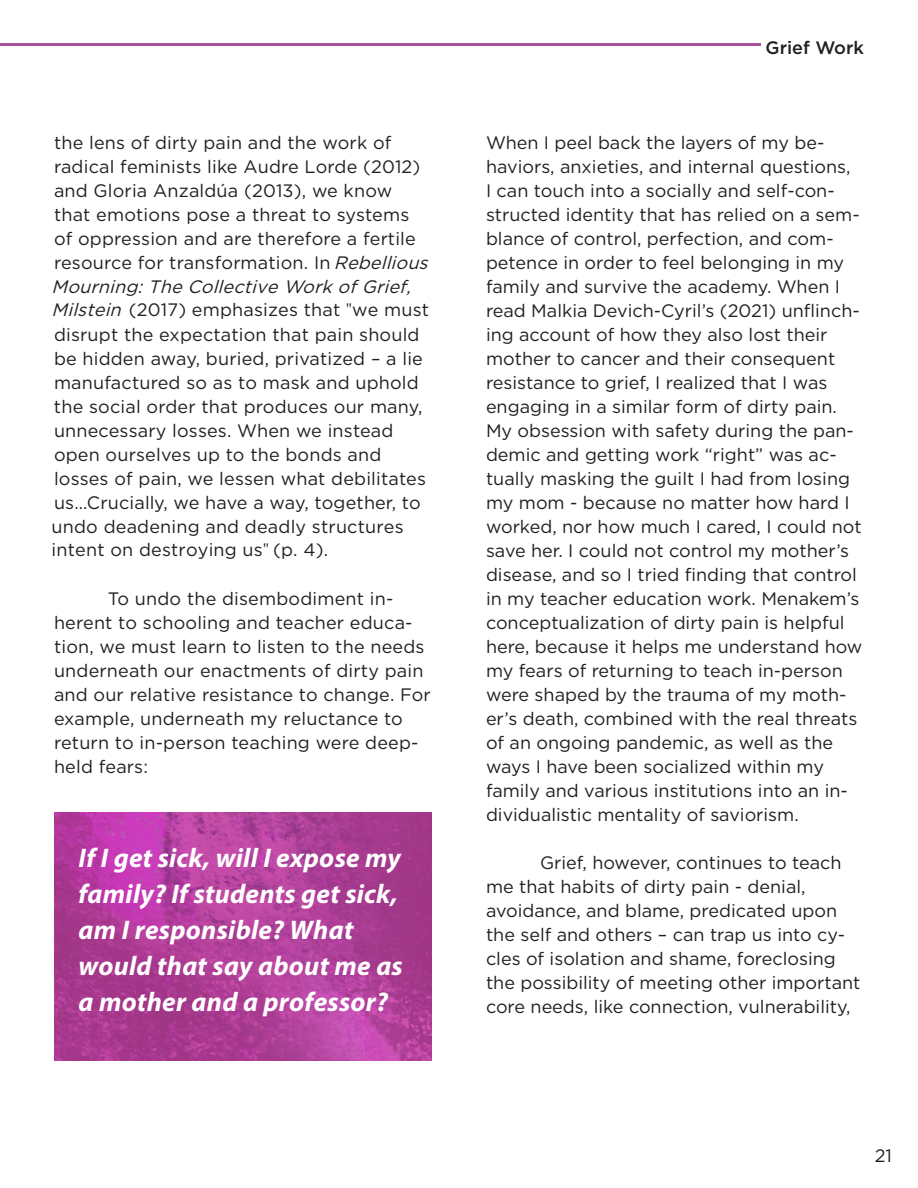
<style>
.page{position:relative;width:918px;height:1188px;background:#fff}
.page>*{position:absolute;margin:0;border:0;box-sizing:border-box;transform-origin:0 0}
.t1{font:italic 700 27px/36px "Myriad Pro";letter-spacing:.01em;color:#fff}
.t2{font:18px/24px "Gotham";color:#231f20}
.t3{font:500 18px "Gotham";color:#231f20}
.s1{font-style:italic}
.s2{font-family:"Minion Pro"}
</style>
<div class="page">
<img style="left:54px;top:812px;width:378px;height:249px">
<hr style="left:0;top:43px;width:760px;height:3px;background:#a7509c">
<p class="t2" style="left:52px;top:131px;width:383px">the lens of dirty pain and the work of radical feminists like Audre Lorde (2012) and Gloria Anzaldúa (2013), we know<br>that emotions pose a threat to systems<br>of oppression and are therefore a fertile resource for transformation. In <span class="s1">Rebellious Mourning:The Collective Work ofGrief, Milstein</span>(2017) emphasizes that <span class="s2">"</span>we must</p>
<p class="t2" style="left:52px;top:323px;width:376px">disrupt the expectation that pain should be hidden away, buried, privatized – a lie manufactured so as to mask and uphold the social order that produces our many, unnecessary losses. When we instead open ourselves up to the bonds and losses of pain, we lessen what debilitates us…Crucially, we have a way, together, to undo deadening and deadly structures intent on destroying us<span class="s2">"</span> (p. 4).</p>
<p class="t2" style="left:54px;top:587px;width:378px;text-indent:54px">To undo the disembodiment in&shy;herent to schooling and teacher educa&shy;tion, we must learn to listen to the needs underneath our enactments of dirty pain and our relative resistance to change. For example, underneath my reluctance to return to in-person teaching were deep&shy;held fears:</p>
<p class="t1" style="left:79px;top:839px;width:326px">If I get sick, will I expose my family? If students get sick, am I responsible? What would that say about me as a mother and a professor?</p>
<p class="t3" style="left:766px;top:36px;width:100px">Grief Work</p>
<p class="t2" style="left:486px;top:131px;width:378px">When I peel back the layers of my be&shy;haviors, anxieties, and internal questions,<br>I can touch into a socially and self-con&shy;structed identity that has relied on a sem&shy;blance of control, perfection, and com&shy;petence in order to feel belonging in my family and survive the academy. When I read Malkia Devich-Cyril’s (2021) unflinch&shy;ing account of how they also lost their mother to cancer and their consequent resistance to grief, I realized that I was engaging in a similar form of dirty pain.<br>My obsession with safety during the pan&shy;demic and getting work “right” was ac&shy;tually masking the guilt I had from losing my mom - because no matter how hard I worked, nor how much I cared, I could not save her. I could not control my mother’s disease, and so I tried finding that control in my teacher education work. Menakem’s conceptualization of dirty pain is helpful here, because it helps me understand how my fears of returning to teach in-person were shaped by the trauma of my moth&shy;er’s death, combined with the real threats of an ongoing pandemic, as well as the ways I have been socialized within my family and various institutions into an in&shy;dividualistic mentality of saviorism.</p>
<p class="t2" style="left:486px;top:851px;width:376px;text-indent:54px">Grief, however, continues to teach me that habits of dirty pain - denial, avoidance, and blame, predicated upon the self and others – can trap us into cy&shy;cles of isolation and shame, foreclosing the possibility of meeting other important core needs, like connection, vulnerability,</p>
<p class="t2" style="left:875px;top:1143px;width:19px">21</p>
</div>
